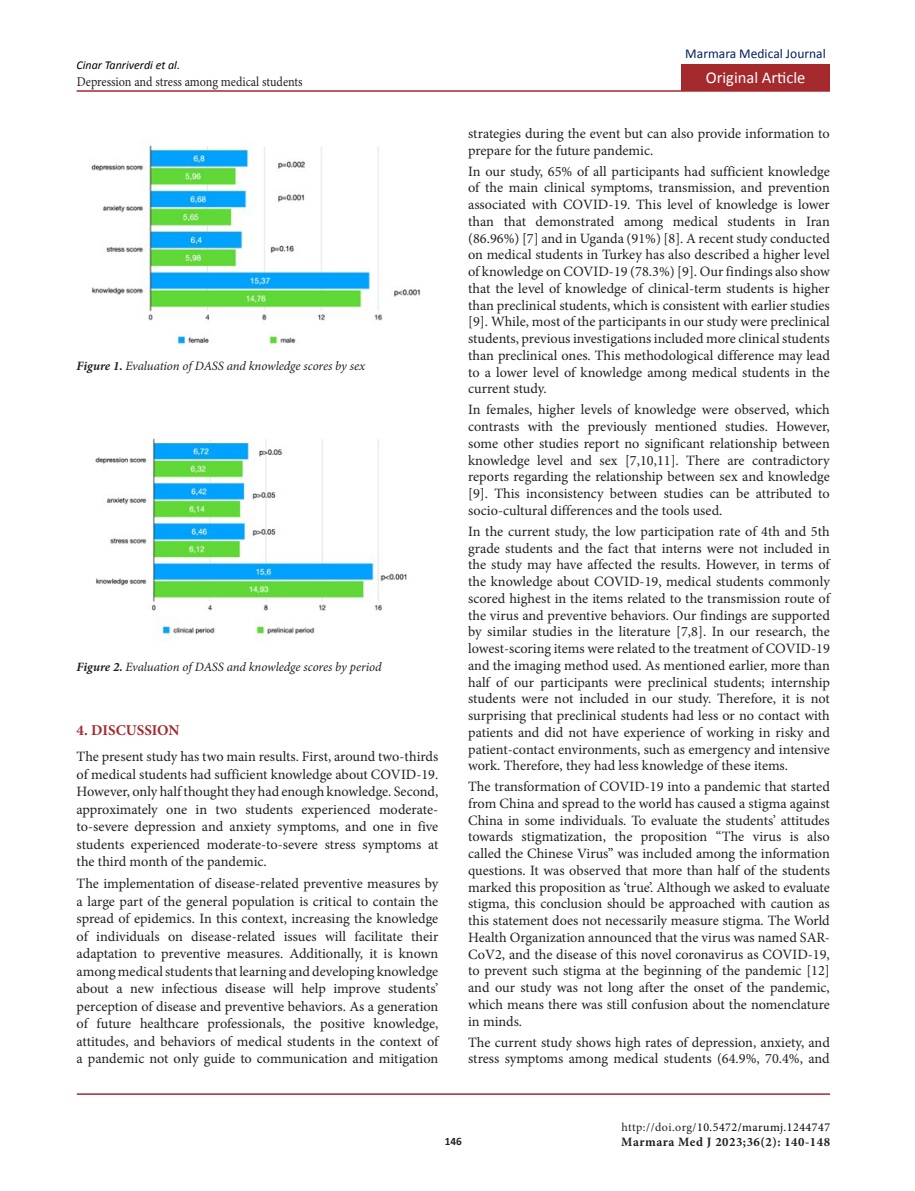
<style>
.page{position:relative;width:915px;height:1191px;background:#fff}
.page>*{position:absolute;margin:0;border:0;box-sizing:border-box;transform-origin:0 0}
.t1{font:16.5px "Calibri";color:#fff}
.t2{font:700 15px "Minion Pro";color:#a52a2e}
.MNormal-TR{font:14.25px/16.8px "Minion Pro";color:#231f20;text-align:justify}
.t3{font:13.5px "Minion Pro";letter-spacing:-.005em;color:#231f20;scale:.9 1}
.t4{font:13.5px "Calibri";color:#002060}
.PictH{font:italic 12.75px "Minion Pro";letter-spacing:-.01em;color:#231f20}
.t5{font:700 12.75px "Minion Pro";letter-spacing:.04em;color:#231f20}
.t6{font:12px "Minion Pro";letter-spacing:.04em;color:#000}
.t7{font:italic 12px "Calibri";color:#000}
.t8{font:700 11.25px "Calibri";color:#231f20}
.s1{font-weight:700}
.s2{color:#231f20}
</style>
<div class="page">
<hr style="left:77px;top:1093px;width:752px;height:1px;background:#a52a2e">
<hr style="left:77px;top:90px;width:752px;height:2px;background:#a52a2e">
<div style="left:681px;top:64px;width:148px;height:27px;background:#a52a2e"></div>
<img style="left:91px;top:140px;width:330px;height:205px">
<img style="left:95px;top:438px;width:312px;height:202px">
<p class="t7" style="left:77px;top:57px;width:105px">Cinar Tanriverdi et al.</p>
<p class="t4" style="left:685px;top:46px;width:142px">Marmara Medical Journal</p>
<p class="t3" style="left:77px;top:72px;width:252px">Depression and stress among medical students</p>
<p class="t1" style="left:705px;top:68px;width:101px">Original Article</p>
<p class="PictH" style="left:77px;top:357px;width:290px"><span class="s1">Figure 1.</span> Evaluation of DASS and knowledge scores by sex</p>
<p class="PictH" style="left:77px;top:658px;width:306px"><span class="s1">Figure 2.</span> Evaluation of DASS and knowledge scores by period</p>
<p class="t2" style="left:77px;top:719px;width:104px">4. DISCUSSION</p>
<p class="MNormal-TR" style="left:77px;top:748px;width:363px;line-height:17.5px">The present study has two main results. First, around two-thirds of medical students had sufficient knowledge about COVID-19.<br>However, only half thought they had enough knowledge. Second, approximately one in two students experienced moderate&shy;to-severe depression and anxiety symptoms, and one in five students experienced moderate-to-severe stress symptoms at the third month of the pandemic.</p>
<p class="MNormal-TR" style="left:77px;top:875px;width:363px;line-height:17.5px">The implementation of disease-related preventive measures by a large part of the general population is critical to contain the spread of epidemics. In this context, increasing the knowledge of individuals on disease-related issues will facilitate their adaptation to preventive measures. Additionally, it is known among medical students that learning and developing knowledge about a new infectious disease will help improve students’ perception of disease and preventive behaviors. As a generation of future healthcare professionals, the positive knowledge, attitudes, and behaviors of medical students in the context of a pandemic not only guide to communication and mitigation</p>
<p class="MNormal-TR" style="left:468px;top:125px;width:363px">strategies during the event but can also provide information to prepare for the future pandemic.</p>
<p class="MNormal-TR" style="left:468px;top:163px;width:363px">In our study, 65% of all participants had sufficient knowledge of the main clinical symptoms, transmission, and prevention associated with COVID-19. This level of knowledge is lower than that demonstrated among medical students in Iran (86.96%) [7] and in Uganda (91%) [8]. A recent study conducted on medical students in Turkey has also described a higher level of knowledge on COVID-19 (78.3%) [9]. Our findings also show that the level of knowledge of clinical-term students is higher than preclinical students, which is consistent with earlier studies [9]. While, most of the participants in our study were preclinical students, previous investigations included more clinical students than preclinical ones. This methodological difference may lead to a lower level of knowledge among medical students in the current study.</p>
<p class="MNormal-TR" style="left:468px;top:401px;width:363px">In females, higher levels of knowledge were observed, which contrasts with the previously mentioned studies. However, some other studies report no significant relationship between knowledge level and sex [7,10,11]. There are contradictory reports regarding the relationship between sex and knowledge [9]. This inconsistency between studies can be attributed to socio-cultural differences and the tools used.</p>
<p class="MNormal-TR" style="left:468px;top:523px;width:363px">In the current study, the low participation rate of 4th and 5th grade students and the fact that interns were not included in the study may have affected the results. However, in terms of the knowledge about COVID-19, medical students commonly scored highest in the items related to the transmission route of the virus and preventive behaviors. Our findings are supported by similar studies in the literature [7,8]. In our research, the lowest-scoring items were related to the treatment of COVID-19 and the imaging method used. As mentioned earlier, more than half of our participants were preclinical students; internship students were not included in our study. Therefore, it is not surprising that preclinical students had less or no contact with patients and did not have experience of working in risky and patient-contact environments, such as emergency and intensive work. Therefore, they had less knowledge of these items.</p>
<p class="MNormal-TR" style="left:468px;top:778px;width:363px">The transformation of COVID-19 into a pandemic that started from China and spread to the world has caused a stigma against China in some individuals. To evaluate the students’ attitudes towards stigmatization, the proposition “The virus is also called the Chinese Virus” was included among the information questions. It was observed that more than half of the students marked this proposition as ‘true’. Although we asked to evaluate stigma, this conclusion should be approached with caution as this statement does not necessarily measure stigma. The World Health Organization announced that the virus was named SAR-CoV2, and the disease of this novel coronavirus as COVID-19, to prevent such stigma at the beginning of the pandemic [12] and our study was not long after the onset of the pandemic, which means there was still confusion about the nomenclature in minds.</p>
<p class="MNormal-TR" style="left:468px;top:1033px;width:363px">The current study shows high rates of depression, anxiety, and stress symptoms among medical students (64.9%, 70.4%, and</p>
<p class="t8" style="left:444px;top:1134px;width:19px">146</p>
<p class="t6" style="left:621px;top:1118px;width:210px"><span class="s2">http://doi.org/</span>10.5472/marumj.1244747</p>
<p class="t5" style="left:621px;top:1132px;width:210px">Marmara Med J 2023;36(2): 140-148</p>
</div>
